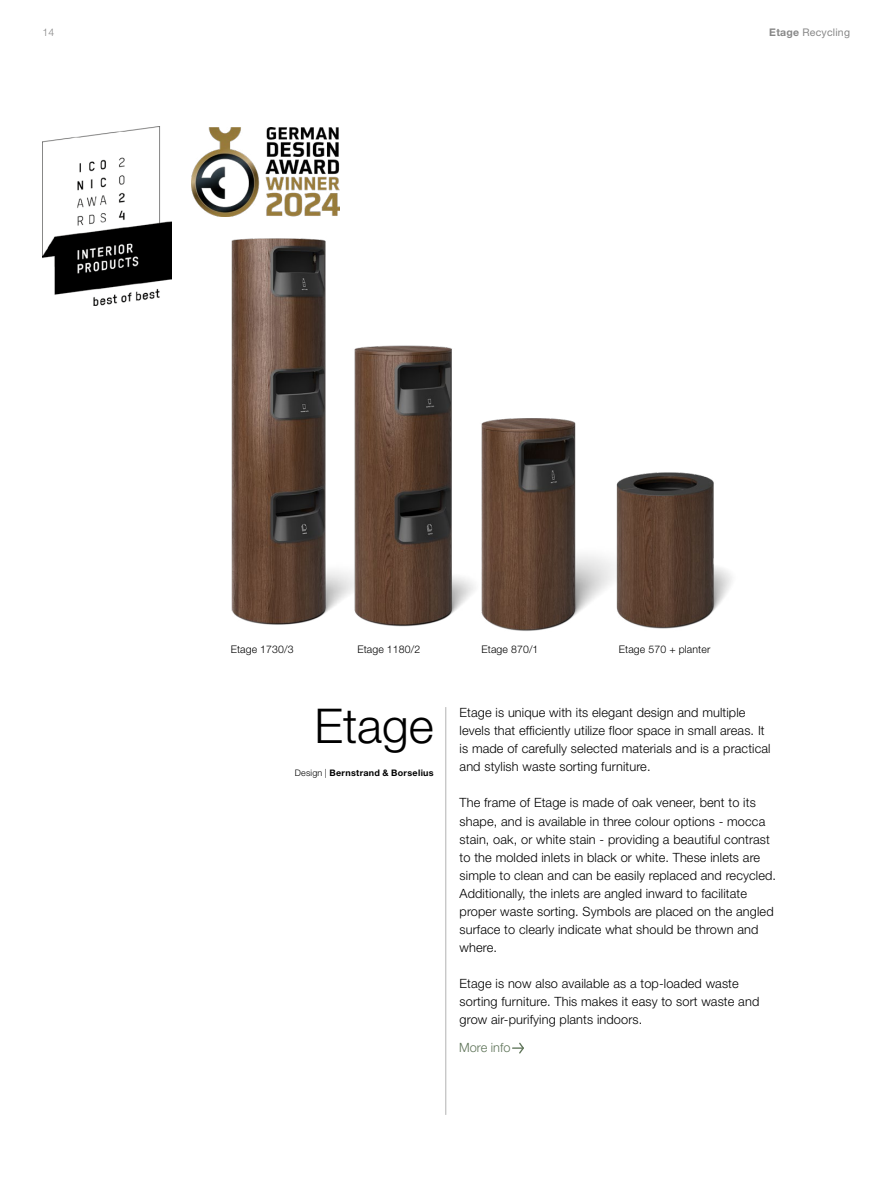
<style>
.page{position:relative;width:893px;height:1200px;background:#fff}
.page>*{position:absolute;margin:0;border:0;box-sizing:border-box;transform-origin:0 0}
.t1{font:300 48px "Helvetica Neue LT Std";color:#000}
.t2{font:300 12.75px/18px "Helvetica Neue LT Std";letter-spacing:.01em;color:#000}
.t3{font:300 12.75px "Helvetica Neue LT Std";color:#60755a}
.t4{font:300 10.5px "Helvetica Neue LT Std";letter-spacing:.01em;color:#000}
.t5{font:10.5px "Helvetica Neue LT Std";letter-spacing:.02em;color:#878787}
.t6{font:300 10.5px "Helvetica Neue LT Std";color:#878787}
.t7{font:700 9px "Helvetica Neue LT Std";letter-spacing:.035em;color:#000}
.s1{font-weight:700}
.s2{font-weight:300}
</style>
<div class="page">
<hr style="left:445px;top:707px;width:1px;height:407px;background:#b3b2b2">
<img style="left:191px;top:128px;width:148px;height:84px">
<img style="left:207px;top:212px;width:131px;height:413px">
<img style="left:284px;top:310px;width:168px;height:317px">
<img style="left:629px;top:472px;width:103px;height:157px">
<img style="left:425px;top:400px;width:204px;height:231px">
<img style="left:43px;top:126px;width:129px;height:179px">
<svg style="left:512px;top:1042px;width:12px;height:11px"></svg>
<p class="t6" style="left:43px;top:26px;width:13px">14</p>
<p class="t5" style="left:769px;top:26px;width:82px"><span class="s1">Etage</span> Recycling</p>
<p class="t4" style="left:231px;top:643px;width:64px">Etage 1730/3</p>
<p class="t4" style="left:357px;top:643px;width:64px">Etage 1180/2</p>
<p class="t4" style="left:482px;top:643px;width:58px">Etage 870/1</p>
<p class="t4" style="left:619px;top:643px;width:93px">Etage 570 + planter</p>
<h1 class="t1" style="left:315px;top:696px;width:121px">Etage</h1>
<p class="t7" style="left:295px;top:766px;width:141px"><span class="s2">Design |</span> Bernstrand &amp; Borselius</p>
<p class="t2" style="left:460px;top:703px;width:312px">Etage is unique with its elegant design and multiple levels that efficiently utilize floor space in small areas. It is made of carefully selected materials and is a practical and stylish waste sorting furniture.</p>
<p class="t2" style="left:460px;top:793px;width:318px">The frame of Etage is made of oak veneer, bent to its shape, and is available in three colour options - mocca stain, oak, or white stain - providing a beautiful contrast to the molded inlets in black or white. These inlets are simple to clean and can be easily replaced and recycled.<br>Additionally, the inlets are angled inward to facilitate proper waste sorting. Symbols are placed on the angled surface to clearly indicate what should be thrown and where.</p>
<p class="t2" style="left:460px;top:973px;width:301px">Etage is now also available as a top-loaded waste sorting furniture. This makes it easy to sort waste and grow air-purifying plants indoors.</p>
<p class="t3" style="left:459px;top:1039px;width:53px">More info</p>
</div>
